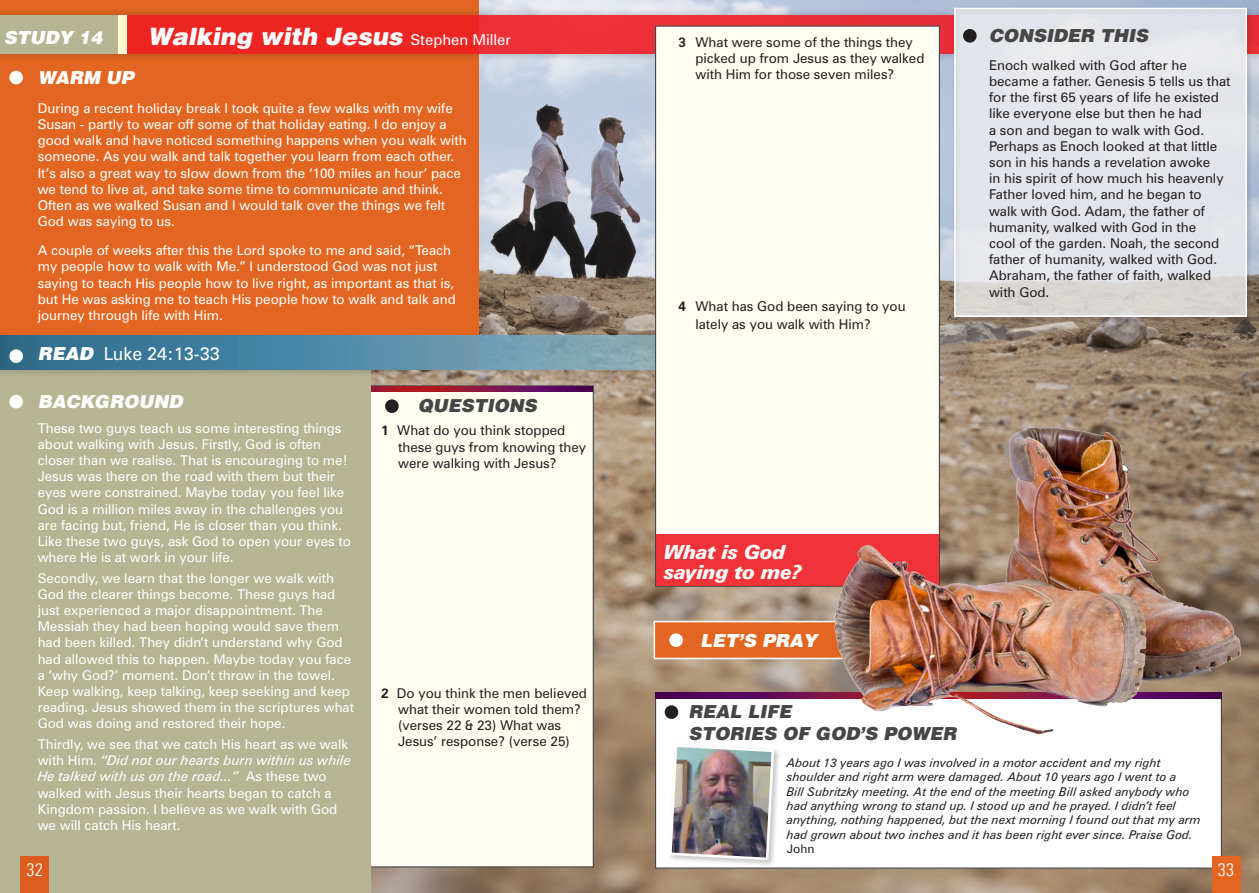
<style>
.page{position:relative;width:1259px;height:893px;background:#fff}
.page>*{position:absolute;margin:0;border:0;box-sizing:border-box;transform-origin:0 0}
.SUBHEADS{font:24px "Airbus Special";color:#fff}
.MAINTEXT{font:italic 900 19.5px/19.5px "Zurich BT";letter-spacing:-.02em;color:#fff}
.t1{font:18px "Airbus Special";color:#464646}
.SUBHEADS-2{font:18px "Airbus Special";color:#fff}
.t2{font:18px "Zurich BT";color:#fff}
.t3{font:300 condensed 18px "Zurich BT";color:#fff}
.SUBHEADS-3{font:13.5px/16.2px "Zurich BT";color:#fff}
.SUBHEADS-4{font:13.5px/16.2px "Zurich BT";color:#231f20}
.MAINTEXT-2{font:13.5px/16.2px "Zurich BT";color:#231f20}
.SUBHEADS-5{font:italic 12px/14.4px "Zurich BT";color:#231f20}
.s1{font-family:"Zurich BT";font-size:15px}
.s2{font-family:"Airbus Special"}
.s3{font-style:italic}
.s4{font-weight:700}
.s5{font-style:normal}
</style>
<div class="page">
<img style="left:370px;top:0;width:889px;height:893px">
<div style="left:254px;top:385px;width:340px;height:482px;background:#fefef3;border:1px solid #464646"></div>
<svg style="left:370px;top:386px;width:223px;height:6px"></svg>
<div style="left:0;top:367px;width:370px;height:526px;background:#b5b493"></div>
<div style="left:0;top:0;width:478px;height:370px;background:#e26621"></div>
<div style="left:655px;top:692px;width:567px;height:177px;background:#fff;border:1px solid #464646"></div>
<div style="left:0;top:333px;width:976px;height:44px;background:#231f20;opacity:.15"></div>
<svg style="left:0;top:336px;width:970px;height:34px;background:#588aa2"></svg>
<div style="left:0;top:6px;width:963px;height:57px;background:#231f20;opacity:.33"></div>
<svg style="left:126px;top:15px;width:825px;height:39px;background:#ea292b"></svg>
<div style="left:1237px;top:6px;width:22px;height:57px;background:#231f20;opacity:.33"></div>
<div style="left:1246px;top:15px;width:13px;height:39px;background:#e52c34"></div>
<div style="left:655px;top:26px;width:285px;height:561px;background:#fefef3;border:1px solid #464646"></div>
<div style="left:0;top:15px;width:126px;height:39px;background:#fcfad0"></div>
<div style="left:0;top:15px;width:118px;height:39px;background:#b5b493"></div>
<div style="left:20px;top:857px;width:29px;height:36px;background:#dd5d20"></div>
<div style="left:1212px;top:857px;width:28px;height:36px;background:#e26621"></div>
<svg style="left:655px;top:693px;width:148px;height:5px"></svg>
<div style="left:656px;top:534px;width:282px;height:51px;background:#ef3338"></div>
<div style="left:9px;top:71px;width:14px;height:13px;background:#fff;border-radius:50%"></div>
<div style="left:9px;top:349px;width:14px;height:14px;background:#fff;border-radius:50%"></div>
<div style="left:9px;top:395px;width:14px;height:13px;background:#fff;border-radius:50%"></div>
<div style="left:385px;top:399px;width:14px;height:14px;background:#231f20;border-radius:50%"></div>
<div style="left:664px;top:705px;width:14px;height:14px;background:#231f20;border-radius:50%"></div>
<div style="left:653px;top:621px;width:210px;height:38px;background:#e26621;border:2px solid #fff"></div>
<div style="left:669px;top:633px;width:14px;height:14px;background:#fff;border-radius:50%"></div>
<img style="left:803px;top:414px;width:456px;height:329px">
<div style="left:667px;top:743px;width:114px;height:124px;background:#231f20;opacity:.25"></div>
<img style="left:668px;top:743px;width:107px;height:118px">
<div style="left:951px;top:5px;width:302px;height:318px;background:#231f20;opacity:.15"></div>
<div style="left:954px;top:8px;width:293px;height:309px;border:2px solid #fff"></div>
<div style="left:963px;top:29px;width:13px;height:14px;background:#231f20;border-radius:50%"></div>
<p class="SUBHEADS" style="left:148px;top:23px;width:365px">Walking with Jesus <span class="s1">Stephen Miller</span></p>
<p class="SUBHEADS-2" style="left:4px;top:27px;width:100px">STUDY 14</p>
<p class="SUBHEADS-2" style="left:38px;top:67px;width:98px">WARM UP</p>
<p class="SUBHEADS-3" style="left:38px;top:100px;width:430px">During a recent holiday break I took quite a few walks with my wife Susan - partly to wear off some of that holiday eating. I do enjoy a good walk and have noticed something happens when you walk with someone. As you walk and talk together you learn from each other.<br>It’s also a great way to slow down from the ‘100 miles an hour’ pace we tend to live at, and take some time to communicate and think.<br>Often as we walked Susan and I would talk over the things we felt God was saying to us.</p>
<p class="SUBHEADS-3" style="left:38px;top:242px;width:419px">A couple of weeks after this the Lord spoke to me and said, “Teach my people how to walk with Me.” I understood God was not just saying to teach His people how to live right, as important as that is, but He was asking me to teach His people how to walk and talk and journey through life with Him.</p>
<p class="t2" style="left:38px;top:343px;width:183px"><span class="s2">READ</span> Luke 24:13-33</p>
<p class="SUBHEADS-2" style="left:38px;top:391px;width:146px">BACKGROUND</p>
<p class="SUBHEADS-3" style="left:38px;top:420px;width:315px">These two guys teach us some interesting things about walking with Jesus. Firstly, God is often closer than we realise. That is encouraging to me!<br>Jesus was there on the road with them but their eyes were constrained. Maybe today you feel like God is a million miles away in the challenges you are facing but, friend, He is closer than you think.<br>Like these two guys, ask God to open your eyes to where He is at work in your life.</p>
<p class="SUBHEADS-3" style="left:38px;top:570px;width:318px">Secondly, we learn that the longer we walk with God the clearer things become. These guys had just experienced a major disappointment. The Messiah they had been hoping would save them had been killed. They didn’t understand why God had allowed this to happen. Maybe today you face a ‘why God?’ moment. Don’t throw in the towel.<br>Keep walking, keep talking, keep seeking and keep reading. Jesus showed them in the scriptures what God was doing and restored their hope.</p>
<p class="SUBHEADS-3" style="left:38px;top:736px;width:315px">Thirdly, we see that we catch His heart as we walk with Him. <span class="s3">“Did not our hearts burn within us while He talked with us on the road...”</span> As these two walked with Jesus their hearts began to catch a Kingdom passion. I believe as we walk with God we will catch His heart.</p>
<p class="t3" style="left:26px;top:859px;width:18px">32</p>
<p class="t1" style="left:418px;top:396px;width:120px">QUESTIONS</p>
<p class="MAINTEXT-2" style="left:398px;top:422px;width:190px;text-indent:-17px"><span class="s4">1</span> What do you think stopped these guys from knowing they were walking with Jesus?</p>
<p class="MAINTEXT-2" style="left:398px;top:685px;width:190px;text-indent:-17px"><span class="s4">2</span> Do you think the men believed what their women told them? (verses 22 &amp; 23) What was<br>Jesus’ response? (verse 25)</p>
<p class="MAINTEXT-2" style="left:695px;top:34px;width:231px;text-indent:-17px"><span class="s4">3</span> What were some of the things they picked up from Jesus as they walked with Him for those seven miles?</p>
<p class="MAINTEXT-2" style="left:695px;top:297px;width:212px;line-height:18px;text-indent:-17px"><span class="s4">4</span> What has God been saying to you lately as you walk with Him?</p>
<p class="t1" style="left:989px;top:26px;width:160px">CONSIDER THIS</p>
<p class="SUBHEADS-4" style="left:989px;top:57px;width:243px">Enoch walked with God after he became a father. Genesis 5 tells us that for the first 65 years of life he existed like everyone else but then he had<br>a son and began to walk with God.<br>Perhaps as Enoch looked at that little son in his hands a revelation awoke<br>in his spirit of how much his heavenly<br>Father loved him, and he began to walk with God. Adam, the father of humanity, walked with God in the<br>cool of the garden. Noah, the second father of humanity, walked with God.<br>Abraham, the father of faith, walked with God.</p>
<p class="MAINTEXT" style="left:664px;top:542px;width:140px">What is God saying to me?</p>
<p class="SUBHEADS-2" style="left:700px;top:630px;width:119px">LET’S PRAY</p>
<p class="t1" style="left:688px;top:701px;width:105px">REAL LIFE</p>
<p class="t1" style="left:688px;top:723px;width:269px">STORIES OF GOD’S POWER</p>
<p class="SUBHEADS-5" style="left:787px;top:755px;width:415px">About 13 years ago I was involved in a motor accident and my right shoulder and right arm were damaged. About 10 years ago I went to a<br>Bill Subritzky meeting. At the end of the meeting Bill asked anybody who had anything wrong to stand up. I stood up and he prayed. I didn’t feel anything, nothing happened, but the next morning I found out that my arm had grown about two inches and it has been right ever since. Praise God.<br><span class="s5">John</span></p>
<p class="t3" style="left:1217px;top:859px;width:18px">33</p>
</div>
